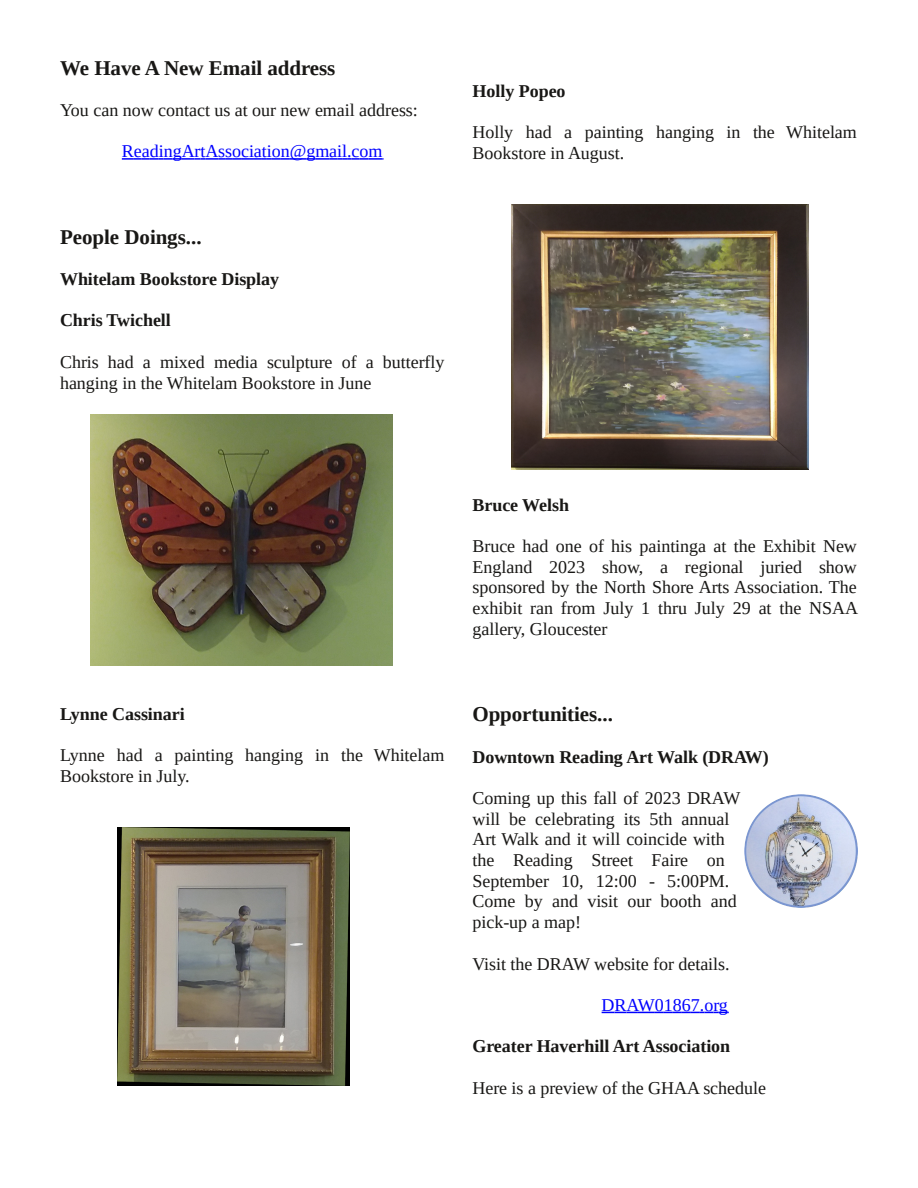
<style>
.page{position:relative;width:918px;height:1188px;background:#fff}
.page>*{position:absolute;margin:0;border:0;box-sizing:border-box;transform-origin:0 0}
.t1{font:700 21px "Liberation Serif";letter-spacing:-.005em;color:#181715}
.t2{font:18px/20.7px "Liberation Serif";color:#181715}
.t3{font:700 18px "Liberation Serif";color:#181715}
.t4{font:18px "Liberation Serif";color:#00f}
</style>
<div class="page">
<svg style="left:122px;top:158px;width:262px;height:2px"></svg>
<svg style="left:602px;top:1012px;width:127px;height:1px"></svg>
<img style="left:117px;top:828px;width:233px;height:258px">
<img style="left:90px;top:414px;width:302px;height:252px">
<img style="left:512px;top:204px;width:296px;height:266px">
<img style="left:744px;top:794px;width:114px;height:114px;border-radius:50%">
<p class="t1" style="left:60px;top:56px;width:277px">We Have A New Email address</p>
<p class="t2" style="left:60px;top:100px;width:359px">You can now contact us at our new email address:</p>
<p class="t4" style="left:122px;top:141px;width:262px">ReadingArtAssociation@gmail.com</p>
<p class="t1" style="left:60px;top:225px;width:143px">People Doings...</p>
<p class="t3" style="left:60px;top:269px;width:221px">Whitelam Bookstore Display</p>
<p class="t3" style="left:60px;top:310px;width:112px">Chris Twichell</p>
<p class="t2" style="left:60px;top:351px;width:386px">Chris had a mixed media sculpture of a butterfly hanging in the Whitelam Bookstore in June</p>
<p class="t3" style="left:472px;top:81px;width:95px">Holly Popeo</p>
<p class="t2" style="left:472px;top:122px;width:386px">Holly had a painting hanging in the Whitelam<br>Bookstore in August.</p>
<p class="t3" style="left:60px;top:704px;width:126px">Lynne Cassinari</p>
<p class="t2" style="left:60px;top:745px;width:386px">Lynne had a painting hanging in the Whitelam<br>Bookstore in July.</p>
<p class="t3" style="left:472px;top:495px;width:98px">Bruce Welsh</p>
<p class="t2" style="left:472px;top:536px;width:387px;text-align:justify">Bruce had one of his paintinga at the Exhibit New England 2023 show, a regional juried show sponsored by the North Shore Arts Association. The exhibit ran from July 1 thru July 29 at the NSAA gallery, Gloucester</p>
<p class="t1" style="left:472px;top:702px;width:142px">Opportunities...</p>
<p class="t3" style="left:472px;top:746px;width:298px">Downtown Reading Art Walk (DRAW)</p>
<p class="t2" style="left:472px;top:788px;width:269px">Coming up this fall of 2023 DRAW will be celebrating its 5th annual<br>Art Walk and it will coincide with the Reading Street Faire on<br>September 10, 12:00 - 5:00PM.<br>Come by and visit our booth and pick-up a map!</p>
<p class="t2" style="left:472px;top:953px;width:259px">Visit the DRAW website for details.</p>
<p class="t4" style="left:602px;top:995px;width:128px">DRAW01867.org</p>
<p class="t3" style="left:472px;top:1036px;width:259px">Greater Haverhill Art Association</p>
<p class="t2" style="left:472px;top:1077px;width:295px">Here is a preview of the GHAA schedule</p>
</div>
